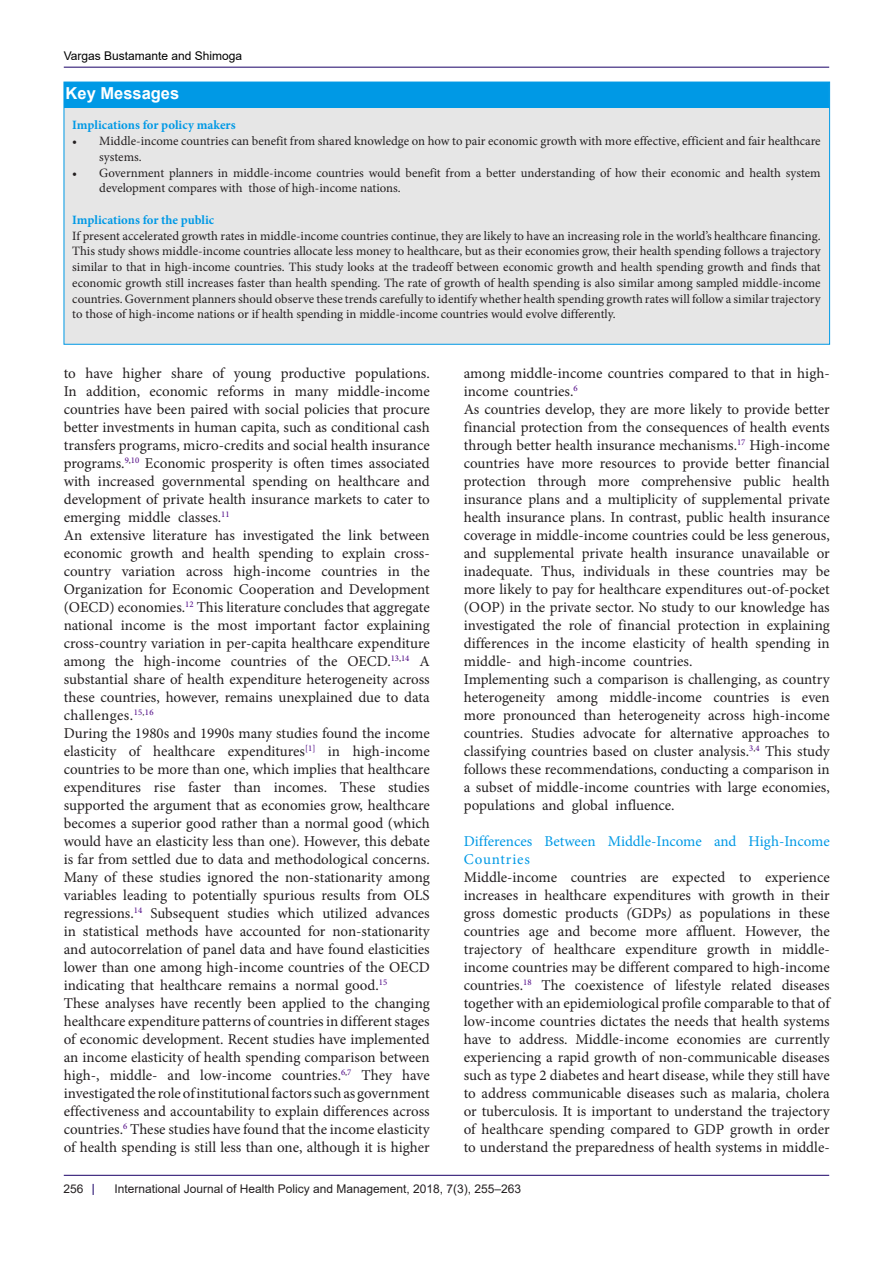
<style>
.page{position:relative;width:893px;height:1263px;background:#fff}
.page>*{position:absolute;margin:0;border:0;box-sizing:border-box;transform-origin:0 0}
.t1{font:700 16.5px "Arial";color:#fff}
.t2{font:15px/18px "Minion Pro";color:#231f20;text-align:justify}
.t3{font:15px/18px "Minion Pro";color:#0099e5}
.t4{font:12.75px/15.8px "Minion Pro";color:#231f20}
.t5{font:700 12.75px "Minion Pro";color:#0099e5}
.t6{font:12px "Arial";color:#231f20}
.t7{font:12px "Arial";color:#000001}
.s1{font-style:italic}
</style>
<div class="page">
<hr style="left:64px;top:67px;width:765px;height:1px;background:#190066">
<hr style="left:64px;top:1175px;width:765px;height:1px;background:#190066">
<div style="left:64px;top:82px;width:766px;height:262px;background:#e6e6e6"></div>
<div style="left:64px;top:82px;width:766px;height:26px;background:#0099e5"></div>
<p class="t7" style="left:64px;top:48px;width:180px">Vargas Bustamante and Shimoga</p>
<p class="t1" style="left:66px;top:81px;width:115px">Key Messages</p>
<p class="t5" style="left:72px;top:116px;width:165px">Implications for policy makers</p>
<p class="t4" style="left:99px;top:133px;width:723px;text-indent:-27px">• Middle-income countries can benefit from shared knowledge on how to pair economic growth with more effective, efficient and fair healthcare systems.</p>
<p class="t4" style="left:99px;top:165px;width:723px;text-indent:-27px">• Government planners in middle-income countries would benefit from a better understanding of how their economic and health system development compares with those of high-income nations.</p>
<p class="t5" style="left:72px;top:211px;width:144px">Implications for the public</p>
<p class="t4" style="left:72px;top:228px;width:750px;text-align:justify">If present accelerated growth rates in middle-income countries continue, they are likely to have an increasing role in the world’s healthcare financing.<br>This study shows middle-income countries allocate less money to healthcare, but as their economies grow, their health spending follows a trajectory similar to that in high-income countries. This study looks at the tradeoff between economic growth and health spending growth and finds that economic growth still increases faster than health spending. The rate of growth of health spending is also similar among sampled middle-income countries. Government planners should observe these trends carefully to identify whether health spending growth rates will follow a similar trajectory to those of high-income nations or if health spending in middle-income countries would evolve differently.</p>
<p class="t2" style="left:64px;top:364px;width:367px">to have higher share of young productive populations.<br>In addition, economic reforms in many middle-income countries have been paired with social policies that procure better investments in human capita, such as conditional cash transfers programs, micro-credits and social health insurance programs.<sup>9</sup><sup>,</sup><sup>10</sup> Economic prosperity is often times associated with increased governmental spending on healthcare and development of private health insurance markets to cater to emerging middle classes.<sup>11</sup></p>
<p class="t2" style="left:64px;top:526px;width:367px">An extensive literature has investigated the link between economic growth and health spending to explain cross&shy;country variation across high-income countries in the Organization for Economic Cooperation and Development (OECD) economies.<sup>12</sup> This literature concludes that aggregate national income is the most important factor explaining cross-country variation in per-capita healthcare expenditure among the high-income countries of the OECD.<sup>13</sup><sup>,</sup><sup>14</sup> A substantial share of health expenditure heterogeneity across these countries, however, remains unexplained due to data challenges.<sup>15</sup><sup>,</sup><sup>16</sup></p>
<p class="t2" style="left:64px;top:724px;width:367px">During the 1980s and 1990s many studies found the income elasticity of healthcare expenditures<sup>[1]</sup> in high-income countries to be more than one, which implies that healthcare expenditures rise faster than incomes. These studies supported the argument that as economies grow, healthcare becomes a superior good rather than a normal good (which would have an elasticity less than one). However, this debate is far from settled due to data and methodological concerns.<br>Many of these studies ignored the non-stationarity among variables leading to potentially spurious results from OLS regressions.<sup>14</sup> Subsequent studies which utilized advances in statistical methods have accounted for non-stationarity and autocorrelation of panel data and have found elasticities lower than one among high-income countries of the OECD indicating that healthcare remains a normal good.<sup>15</sup></p>
<p class="t2" style="left:64px;top:994px;width:367px">These analyses have recently been applied to the changing healthcare expenditure patterns of countries in different stages of economic development. Recent studies have implemented an income elasticity of health spending comparison between high-, middle- and low-income countries.<sup>6</sup><sup>,</sup><sup>7</sup> They have investigated the role of institutional factors such as government effectiveness and accountability to explain differences across countries.<sup>6</sup> These studies have found that the income elasticity of health spending is still less than one, although it is higher</p>
<p class="t2" style="left:464px;top:364px;width:367px">among middle-income countries compared to that in high&shy;income countries.<sup>6</sup></p>
<p class="t2" style="left:464px;top:400px;width:368px">As countries develop, they are more likely to provide better financial protection from the consequences of health events through better health insurance mechanisms.<sup>17</sup> High-income countries have more resources to provide better financial protection through more comprehensive public health insurance plans and a multiplicity of supplemental private health insurance plans. In contrast, public health insurance coverage in middle-income countries could be less generous, and supplemental private health insurance unavailable or inadequate. Thus, individuals in these countries may be more likely to pay for healthcare expenditures out-of-pocket (OOP) in the private sector. No study to our knowledge has investigated the role of financial protection in explaining differences in the income elasticity of health spending in middle- and high-income countries.</p>
<p class="t2" style="left:464px;top:670px;width:367px">Implementing such a comparison is challenging, as country heterogeneity among middle-income countries is even more pronounced than heterogeneity across high-income countries. Studies advocate for alternative approaches to classifying countries based on cluster analysis.<sup>3</sup><sup>,</sup><sup>4</sup> This study follows these recommendations, conducting a comparison in a subset of middle-income countries with large economies, populations and global influence.</p>
<p class="t3" style="left:464px;top:832px;width:367px">Differences Between Middle-Income and High-Income<br>Countries</p>
<p class="t2" style="left:464px;top:868px;width:368px">Middle-income countries are expected to experience increases in healthcare expenditures with growth in their gross domestic products <span class="s1">(</span>GDPs<span class="s1">)</span> as populations in these countries age and become more affluent. However, the trajectory of healthcare expenditure growth in middle&shy;income countries may be different compared to high-income countries.<sup>18</sup> The coexistence of lifestyle related diseases together with an epidemiological profile comparable to that of low-income countries dictates the needs that health systems have to address. Middle-income economies are currently experiencing a rapid growth of non-communicable diseases such as type 2 diabetes and heart disease, while they still have to address communicable diseases such as malaria, cholera or tuberculosis. It is important to understand the trajectory of healthcare spending compared to GDP growth in order to understand the preparedness of health systems in middle-</p>
<p class="t6" style="left:64px;top:1180px;width:22px">256</p>
<p class="t6" style="left:114px;top:1180px;width:408px">International Journal of Health Policy and Management, 2018, 7(3), 255–263</p>
</div>
